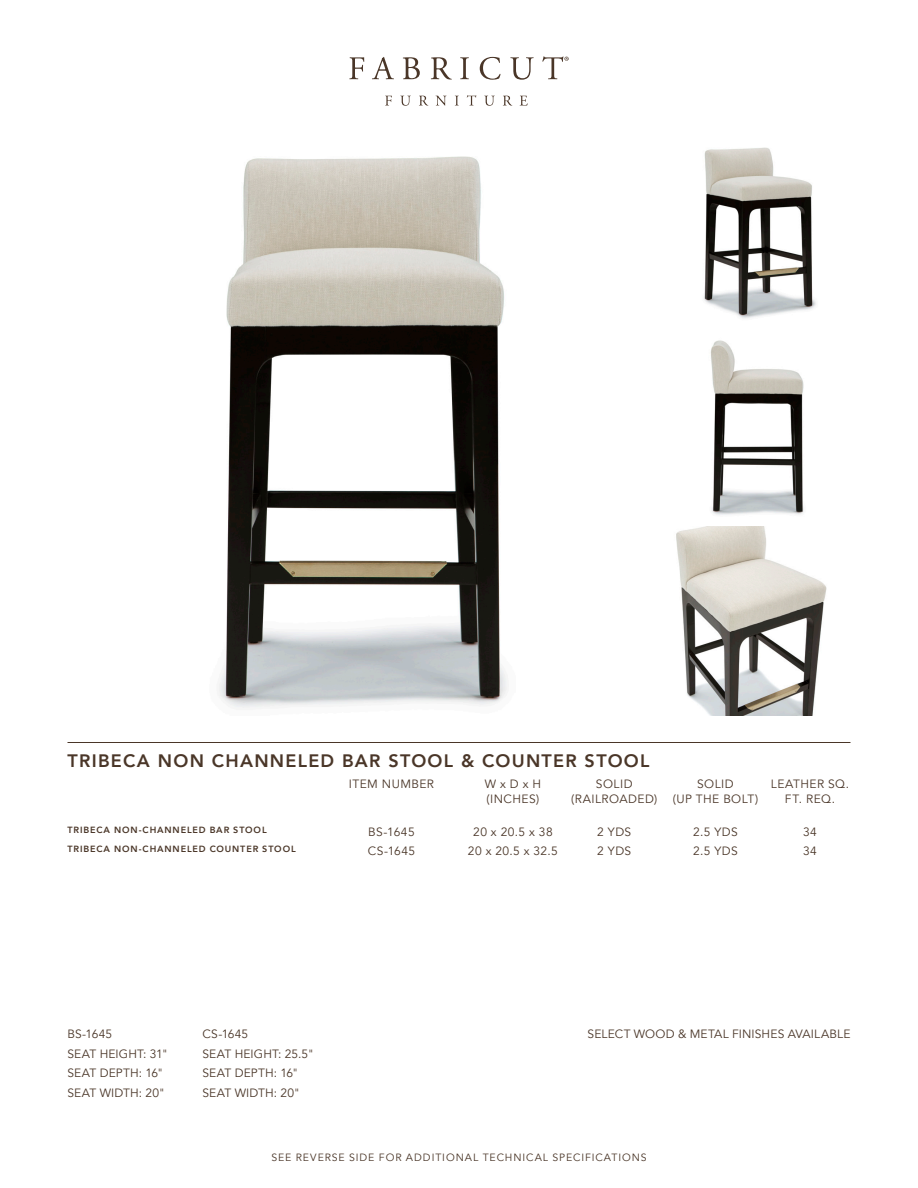
<style>
.page{position:relative;width:918px;height:1188px;background:#fff}
.page>*{position:absolute;margin:0;border:0;box-sizing:border-box;transform-origin:0 0}
.Tear_Sheet_Name{font:800 18px "Avenir";letter-spacing:.07em;color:#4a3628}
.Seat_Dimensions{font:12px "Avenir";letter-spacing:.01em;color:#4a3628}
.SKU_Subtitle{font:12px/15px "Avenir";letter-spacing:.035em;color:#4a3628}
.SKU_Information{font:12px "Avenir";letter-spacing:.035em;color:#4a3628}
.Finishes_Nailheads_T{font:12px "Avenir";letter-spacing:.01em;color:#4a3628}
.t1{font:10.5px "Avenir";letter-spacing:.085em;color:#4a3628}
.SKU_Description{font:800 9px "Avenir";letter-spacing:.095em;color:#4a3628}
</style>
<div class="page">
<hr style="left:68px;top:742px;width:782px;height:1px;background:#4a3628">
<svg style="left:385px;top:96px;width:7px;height:10px"></svg>
<svg style="left:401px;top:96px;width:10px;height:10px"></svg>
<svg style="left:419px;top:96px;width:9px;height:10px"></svg>
<svg style="left:436px;top:96px;width:10px;height:10px"></svg>
<svg style="left:455px;top:96px;width:4px;height:10px"></svg>
<svg style="left:467px;top:95px;width:9px;height:11px"></svg>
<svg style="left:485px;top:96px;width:9px;height:10px"></svg>
<svg style="left:503px;top:96px;width:9px;height:10px"></svg>
<svg style="left:520px;top:96px;width:8px;height:10px"></svg>
<svg style="left:349px;top:57px;width:15px;height:22px"></svg>
<svg style="left:372px;top:57px;width:22px;height:22px"></svg>
<svg style="left:403px;top:57px;width:17px;height:22px"></svg>
<svg style="left:431px;top:57px;width:21px;height:23px"></svg>
<svg style="left:460px;top:57px;width:9px;height:22px"></svg>
<svg style="left:480px;top:57px;width:21px;height:23px"></svg>
<svg style="left:510px;top:57px;width:24px;height:23px"></svg>
<svg style="left:542px;top:56px;width:27px;height:23px"></svg>
<img style="left:219px;top:156px;width:288px;height:552px">
<img style="left:710px;top:340px;width:94px;height:175px">
<img style="left:676px;top:526px;width:151px;height:189px">
<img style="left:703px;top:147px;width:113px;height:172px">
<p class="Tear_Sheet_Name" style="left:68px;top:747px;width:584px">TRIBECA NON CHANNELED BAR STOOL &amp; COUNTER STOOL</p>
<p class="SKU_Description" style="left:68px;top:822px;width:201px">TRIBECA NON-CHANNELED BAR STOOL</p>
<p class="SKU_Description" style="left:68px;top:842px;width:230px">TRIBECA NON-CHANNELED COUNTER STOOL</p>
<p class="SKU_Subtitle" style="left:349px;top:777px;width:87px">ITEM NUMBER</p>
<p class="SKU_Information" style="left:368px;top:824px;width:48px">BS-1645</p>
<p class="SKU_Information" style="left:368px;top:844px;width:49px">CS-1645</p>
<p class="SKU_Subtitle" style="left:485px;top:777px;width:58px">W x D x H (INCHES)</p>
<p class="SKU_Information" style="left:473px;top:824px;width:81px">20 x 20.5 x 38</p>
<p class="SKU_Information" style="left:468px;top:844px;width:92px">20 x 20.5 x 32.5</p>
<p class="SKU_Subtitle" style="left:596px;top:777px;width:38px">SOLID</p>
<p class="SKU_Subtitle" style="left:571px;top:792px;width:88px">(RAILROADED)</p>
<p class="SKU_Information" style="left:597px;top:824px;width:36px">2 YDS</p>
<p class="SKU_Information" style="left:597px;top:844px;width:36px">2 YDS</p>
<p class="SKU_Subtitle" style="left:697px;top:777px;width:38px">SOLID</p>
<p class="SKU_Subtitle" style="left:673px;top:792px;width:87px">(UP THE BOLT)</p>
<p class="SKU_Information" style="left:693px;top:824px;width:46px">2.5 YDS</p>
<p class="SKU_Information" style="left:693px;top:844px;width:46px">2.5 YDS</p>
<p class="SKU_Subtitle" style="left:771px;top:777px;width:80px">LEATHER SQ.</p>
<p class="SKU_Subtitle" style="left:785px;top:792px;width:52px">FT. REQ.</p>
<p class="SKU_Information" style="left:803px;top:824px;width:15px">34</p>
<p class="SKU_Information" style="left:803px;top:844px;width:15px">34</p>
<p class="Seat_Dimensions" style="left:68px;top:1027px;width:46px">BS-1645</p>
<p class="Seat_Dimensions" style="left:68px;top:1046px;width:102px">SEAT HEIGHT: 31"</p>
<p class="Seat_Dimensions" style="left:68px;top:1066px;width:97px">SEAT DEPTH: 16"</p>
<p class="Seat_Dimensions" style="left:68px;top:1085px;width:99px">SEAT WIDTH: 20"</p>
<p class="Seat_Dimensions" style="left:202px;top:1027px;width:47px">CS-1645</p>
<p class="Seat_Dimensions" style="left:202px;top:1046px;width:113px">SEAT HEIGHT: 25.5"</p>
<p class="Seat_Dimensions" style="left:202px;top:1066px;width:97px">SEAT DEPTH: 16"</p>
<p class="Seat_Dimensions" style="left:202px;top:1085px;width:99px">SEAT WIDTH: 20"</p>
<p class="Finishes_Nailheads_T" style="left:588px;top:1027px;width:264px">SELECT WOOD &amp; METAL FINISHES AVAILABLE</p>
<p class="t1" style="left:271px;top:1151px;width:377px">SEE REVERSE SIDE FOR ADDITIONAL TECHNICAL SPECIFICATIONS</p>
</div>
